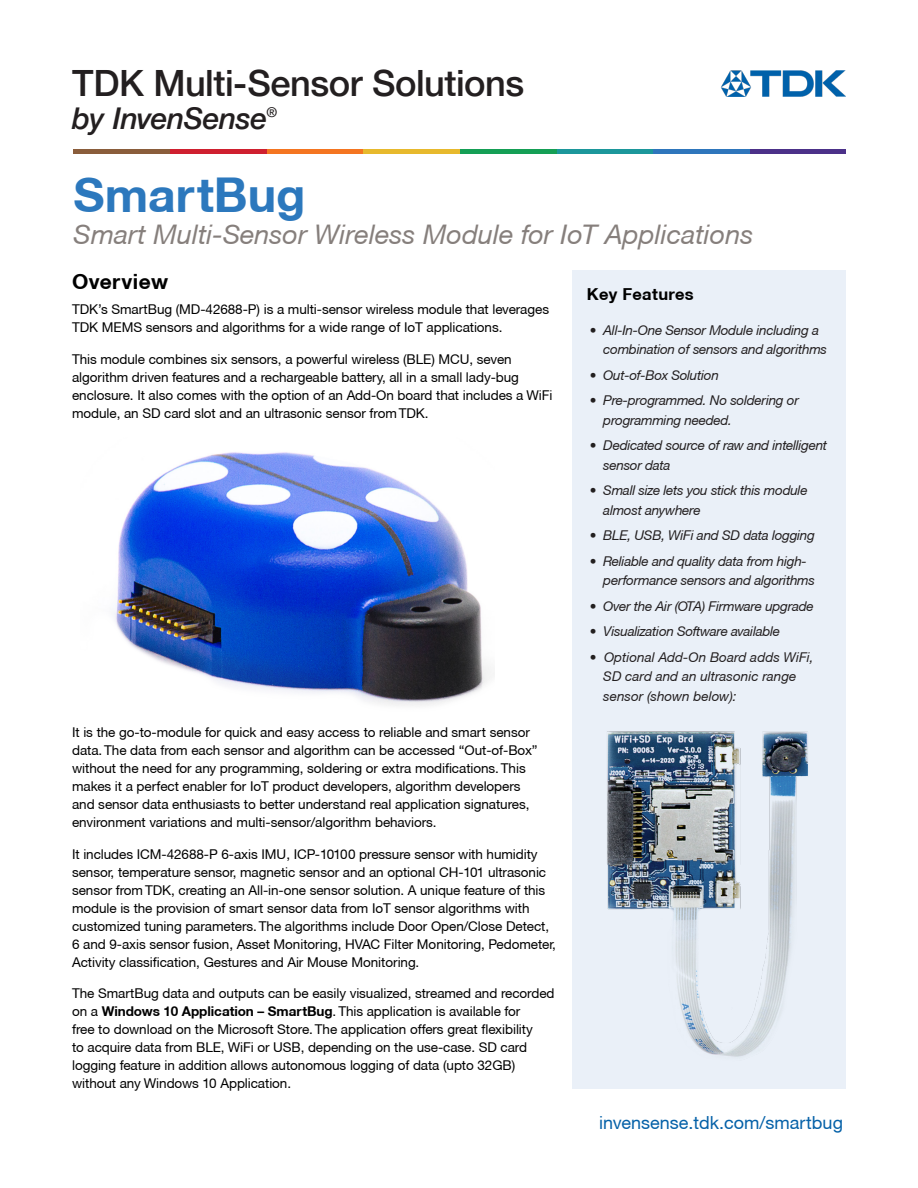
<style>
.page{position:relative;width:918px;height:1188px;background:#fff}
.page>*{position:absolute;margin:0;border:0;box-sizing:border-box;transform-origin:0 0}
.t1{font:700 48px "Helvetica Neue CE";color:#2c78bd}
.t2{font:500 36.15px "Helvetica Neue LT";letter-spacing:-.015em;color:#231f20}
.t3{font:italic 500 30px "Helvetica Neue LT";letter-spacing:-.02em;color:#231f20}
.t4{font:italic 27px "Helvetica Neue CE";color:#867f7c}
.t5{font:700 21px "Helvetica Neue CE";letter-spacing:.02em;color:#000}
.t6{font:18px "Helvetica Neue CE";color:#0561a8}
.t7{font:700 16.5px "Helvetica Neue CE";letter-spacing:.02em;color:#000}
.t8{font:13.5px/18px "Helvetica Neue CE";letter-spacing:-.005em;color:#000}
.t9{font:italic 13.5px/19.5px "Helvetica Neue CE";letter-spacing:-.02em;color:#231f20}
.t10{font:italic 13.5px/19.5px "Helvetica Neue CE";color:#231f20}
.t11{font:italic 500 13.5px "Helvetica Neue LT";color:#231f20}
.s1{font-weight:700}
</style>
<div class="page">
<img style="left:114px;top:452px;width:380px;height:254px">
<img style="left:720px;top:70px;width:126px;height:27px">
<div style="left:572px;top:271px;width:274px;height:818px;background:#eaf0f8"></div>
<hr style="left:749px;top:150px;width:97px;height:4px;background:#4c3189">
<hr style="left:653px;top:150px;width:96px;height:4px;background:#2e76bc">
<hr style="left:556px;top:150px;width:97px;height:4px;background:#1c979b">
<hr style="left:460px;top:150px;width:96px;height:4px;background:#159f55">
<hr style="left:363px;top:150px;width:97px;height:4px;background:#e7b92d">
<hr style="left:267px;top:150px;width:96px;height:4px;background:#f47521">
<hr style="left:170px;top:150px;width:97px;height:4px;background:#cf202f">
<hr style="left:74px;top:150px;width:96px;height:4px;background:#8a5d3b">
<img style="left:607px;top:731px;width:201px;height:326px">
<h2 class="t2" style="left:72px;top:62px;width:454px">TDK Multi-Sensor Solutions</h2>
<h3 class="t3" style="left:72px;top:100px;width:197px">by InvenSense</h3>
<p class="t11" style="left:266px;top:104px;width:12px">®</p>
<p class="t1" style="left:74px;top:165px;width:233px">SmartBug</p>
<p class="t4" style="left:74px;top:218px;width:681px">Smart Multi-Sensor Wireless Module for IoT Applications</p>
<p class="t7" style="left:587px;top:283px;width:108px">Key Features</p>
<p class="t9" style="left:603px;top:320px;width:225px;text-indent:-14px">• All-In-One Sensor Module including a combination of sensors and algorithms</p>
<p class="t9" style="left:590px;top:365px;width:131px">• Out-of-Box Solution</p>
<p class="t9" style="left:603px;top:391px;width:197px;text-indent:-14px">• Pre-programmed. No soldering or programming needed.</p>
<p class="t9" style="left:603px;top:436px;width:225px;text-indent:-14px">• Dedicated source of raw and intelligent sensor data</p>
<p class="t9" style="left:603px;top:481px;width:206px;text-indent:-14px">• Small size lets you stick this module almost anywhere</p>
<p class="t9" style="left:590px;top:526px;width:227px">• BLE, USB, WiFi and SD data logging</p>
<p class="t9" style="left:603px;top:551px;width:213px;text-indent:-14px">• Reliable and quality data from high&shy;performance sensors and algorithms</p>
<p class="t9" style="left:590px;top:596px;width:225px">• Over the Air (OTA) Firmware upgrade</p>
<p class="t9" style="left:590px;top:622px;width:192px">• Visualization Software available</p>
<p class="t10" style="left:603px;top:647px;width:212px;text-indent:-14px">• Optional Add-On Board adds WiFi,<br>SD card and an ultrasonic range sensor (shown below):</p>
<p class="t5" style="left:72px;top:268px;width:98px">Overview</p>
<p class="t8" style="left:72px;top:301px;width:479px">TDK’s SmartBug (MD-42688-P) is a multi-sensor wireless module that leverages<br>TDK MEMS sensors and algorithms for a wide range of IoT applications.</p>
<p class="t8" style="left:72px;top:350px;width:482px">This module combines six sensors, a powerful wireless (BLE) MCU, seven algorithm driven features and a rechargeable battery, all in a small lady-bug enclosure. It also comes with the option of an Add-On board that includes a WiFi module, an SD card slot and an ultrasonic sensor from TDK.</p>
<p class="t8" style="left:72px;top:724px;width:467px">It is the go-to-module for quick and easy access to reliable and smart sensor data. The data from each sensor and algorithm can be accessed “Out-of-Box” without the need for any programming, soldering or extra modifications. This makes it a perfect enabler for IoT product developers, algorithm developers and sensor data enthusiasts to better understand real application signatures, environment variations and multi-sensor/algorithm behaviors.</p>
<p class="t8" style="left:72px;top:845px;width:485px">It includes ICM-42688-P 6-axis IMU, ICP-10100 pressure sensor with humidity sensor, temperature sensor, magnetic sensor and an optional CH-101 ultrasonic sensor from TDK, creating an All-in-one sensor solution. A unique feature of this module is the provision of smart sensor data from IoT sensor algorithms with customized tuning parameters. The algorithms include Door Open/Close Detect, 6 and 9-axis sensor fusion, Asset Monitoring, HVAC Filter Monitoring, Pedometer, Activity classification, Gestures and Air Mouse Monitoring.</p>
<p class="t8" style="left:72px;top:985px;width:484px">The SmartBug data and outputs can be easily visualized, streamed and recorded on a <span class="s1">Windows 10 Application – SmartBug</span>. This application is available for<br>free to download on the Microsoft Store. The application offers great flexibility<br>to acquire data from BLE, WiFi or USB, depending on the use-case. SD card logging feature in addition allows autonomous logging of data (upto 32GB) without any Windows 10 Application.</p>
<h3 class="t6" style="left:599px;top:1112px;width:245px">invensense.tdk.com/smartbug</h3>
</div>
